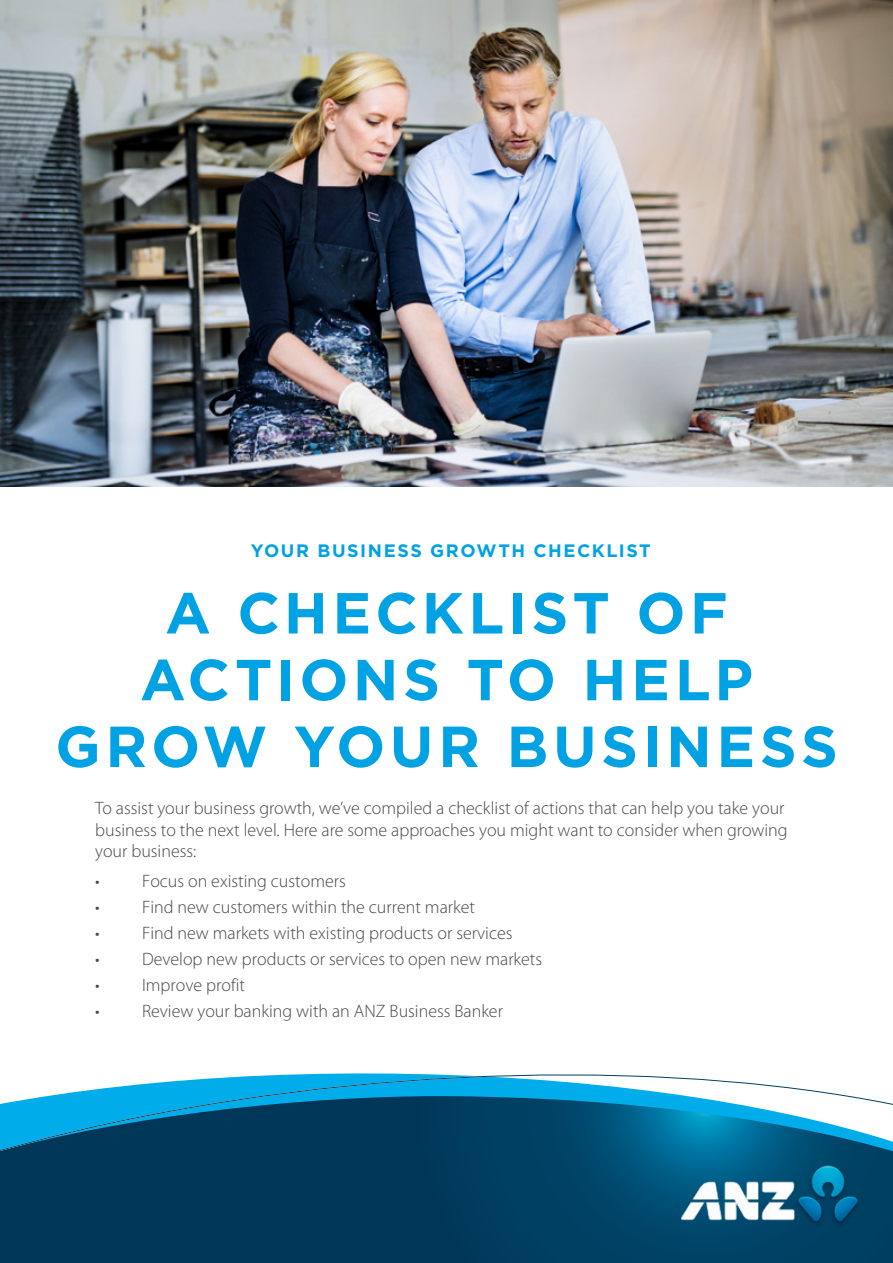
<style>
.page{position:relative;width:893px;height:1263px;background:#fff}
.page>*{position:absolute;margin:0;border:0;box-sizing:border-box;transform-origin:0 0}
.t1{font:700 57.75px/66.8px "Gotham";letter-spacing:.075em;color:#00a2e3;text-align:center}
.t2{font:300 18px/21.6px "Myriad Pro";color:#474747}
.t3{font:700 18px "Gotham";letter-spacing:.085em;color:#00a2e3}
</style>
<div class="page">
<img style="left:0;top:0;width:893px;height:487px">
<svg style="left:0;top:1171px;width:893px;height:92px;background:#003a5d"></svg>
<svg style="left:0;top:1073px;width:893px;height:98px"></svg>
<img style="left:682px;top:1157px;width:185px;height:89px">
<p class="t3" style="left:251px;top:539px;width:402px">YOUR BUSINESS GROWTH CHECKLIST</p>
<h1 class="t1" style="left:55px;top:579px;width:784px">A CHECKLIST OF<br>ACTIONS TO HELP<br>GROW YOUR BUSINESS</h1>
<p class="t2" style="left:95px;top:797px;width:694px">To assist your business growth, we’ve compiled a checklist of actions that can help you take your business to the next level. Here are some approaches you might want to consider when growing your business:</p>
<p class="t2" style="left:95px;top:871px;width:252px">• Focus on existing customers</p>
<p class="t2" style="left:95px;top:896px;width:381px">• Find new customers within the current market</p>
<p class="t2" style="left:95px;top:922px;width:419px">• Find new markets with existing products or services</p>
<p class="t2" style="left:95px;top:948px;width:448px">• Develop new products or services to open new markets</p>
<p class="t2" style="left:95px;top:974px;width:151px">• Improve profit</p>
<p class="t2" style="left:95px;top:1000px;width:409px">• Review your banking with an ANZ Business Banker</p>
</div>
